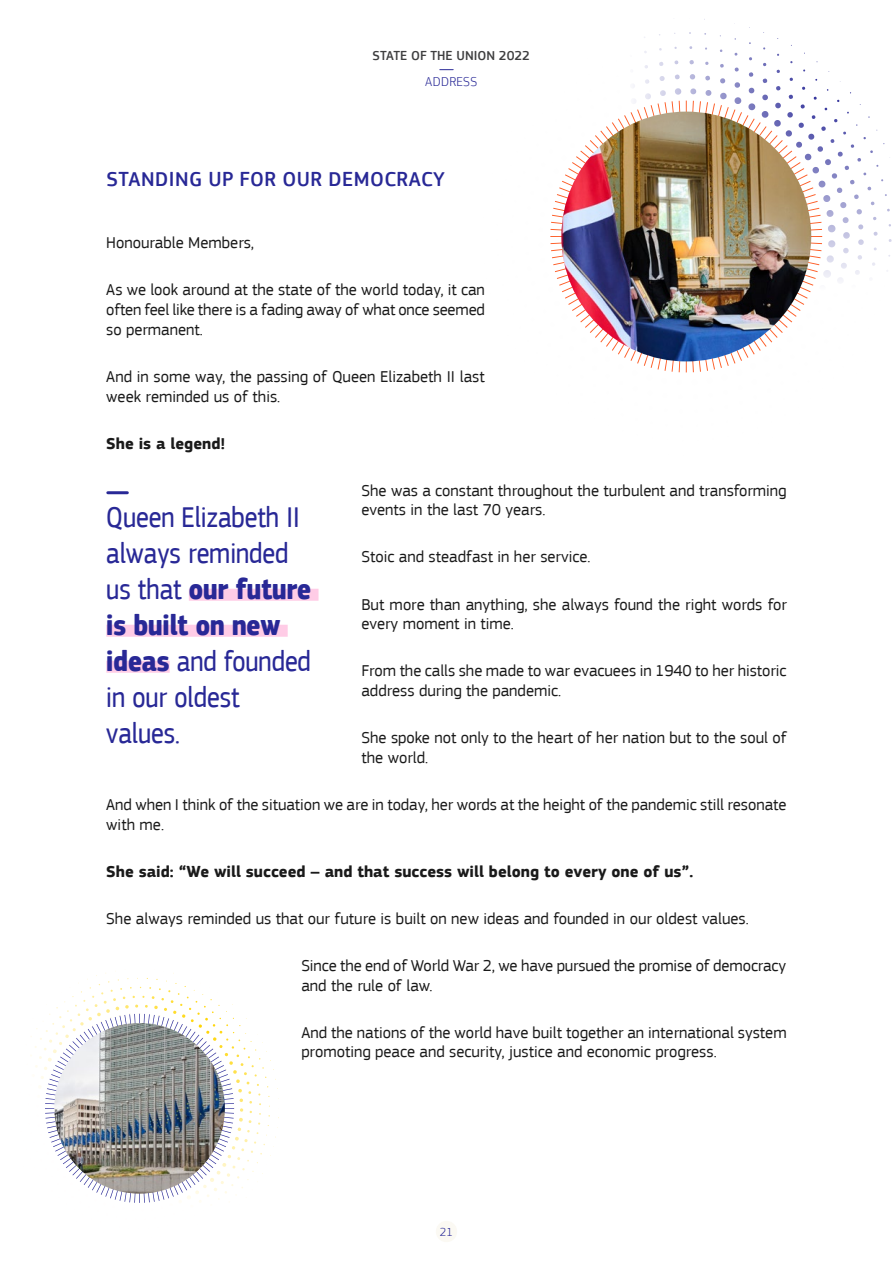
<style>
.page{position:relative;width:893px;height:1263px;background:#fff}
.page>*{position:absolute;margin:0;border:0;box-sizing:border-box;transform-origin:0 0}
.t1{font:30px/36px "EC Square Sans Cond Pro";color:#282896}
.Subtitle_1{font:500 21px "EC Square Sans Pro";letter-spacing:.02em;color:#282896}
.Body_text_speech{font:16.5px/19.8px "EC Square Sans Pro";color:#1a1a1a}
.Body_text_speech-2{font:700 16.5px "EC Square Sans Pro";color:#1a1a1a}
.t2{font:500 13.5px "EC Square Sans Pro";color:#3e3e3f}
.t3{font:300 13.5px "EC Square Sans Pro";letter-spacing:.02em;color:#282896}
.t4{font:300 12.15px "EC Square Sans Pro";color:#282896}
.s1{font-weight:700}
</style>
<div class="page">
<svg style="left:440px;top:69px;width:13px;height:1px"></svg>
<div style="left:189px;top:589px;width:130px;height:12px;background:#ffcce6"></div>
<div style="left:106px;top:625px;width:182px;height:12px;background:#ffcce6"></div>
<div style="left:106px;top:661px;width:64px;height:12px;background:#ffcce6"></div>
<hr style="left:108px;top:491px;width:19px;height:3px;background:#282896">
<div style="left:436px;top:1221px;width:21px;height:21px;background:#fbf9f3;border-radius:50%"></div>
<svg style="left:634px;top:19px;width:258px;height:262px"></svg>
<svg style="left:550px;top:101px;width:272px;height:271px"></svg>
<img style="left:561px;top:112px;width:250px;height:249px;border-radius:125px">
<svg style="left:30px;top:973px;width:249px;height:215px"></svg>
<svg style="left:45px;top:1014px;width:189px;height:189px"></svg>
<hr style="left:139px;top:1014px;width:1px;height:94px;background:#282896">
<hr style="left:139px;top:1108px;width:1px;height:95px;background:#282896">
<img style="left:54px;top:1023px;width:171px;height:170px;border-radius:85px">
<p class="t2" style="left:373px;top:48px;width:159px">STATE OF THE UNION 2022</p>
<p class="t3" style="left:425px;top:74px;width:53px">ADDRESS</p>
<p class="Subtitle_1" style="left:107px;top:167px;width:340px">STANDING UP FOR OUR DEMOCRACY</p>
<p class="Body_text_speech" style="left:106px;top:233px;width:149px">Honourable Members,</p>
<p class="Body_text_speech" style="left:106px;top:280px;width:380px;text-align:justify">As we look around at the state of the world today, it can often feel like there is a fading away of what once seemed so permanent.</p>
<p class="Body_text_speech" style="left:106px;top:367px;width:380px">And in some way, the passing of Queen Elizabeth II last week reminded us of this.</p>
<p class="Body_text_speech-2" style="left:106px;top:433px;width:121px">She is a legend!</p>
<p class="Body_text_speech" style="left:361px;top:480px;width:427px">She was a constant throughout the turbulent and transforming events in the last 70 years.</p>
<p class="Body_text_speech" style="left:361px;top:547px;width:231px">Stoic and steadfast in her service.</p>
<p class="Body_text_speech" style="left:361px;top:594px;width:427px">But more than anything, she always found the right words for every moment in time.</p>
<p class="Body_text_speech" style="left:361px;top:661px;width:427px">From the calls she made to war evacuees in 1940 to her historic address during the pandemic.</p>
<p class="Body_text_speech" style="left:361px;top:728px;width:427px">She spoke not only to the heart of her nation but to the soul of the world.</p>
<p class="Body_text_speech" style="left:106px;top:795px;width:682px">And when I think of the situation we are in today, her words at the height of the pandemic still resonate with me.</p>
<p class="Body_text_speech-2" style="left:106px;top:861px;width:588px">She said: “We will succeed – and that success will belong to every one of us”.</p>
<p class="Body_text_speech" style="left:106px;top:908px;width:644px">She always reminded us that our future is built on new ideas and founded in our oldest values.</p>
<p class="Body_text_speech" style="left:301px;top:955px;width:486px">Since the end of World War 2, we have pursued the promise of democracy and the rule of law.</p>
<p class="Body_text_speech" style="left:301px;top:1022px;width:487px">And the nations of the world have built together an international system promoting peace and security, justice and economic progress.</p>
<h1 class="t1" style="left:106px;top:500px;width:206px">Queen Elizabeth II always reminded us that <span class="s1">our future is built on new ideas</span> and founded in our oldest values.</h1>
<p class="t4" style="left:440px;top:1225px;width:15px">21</p>
</div>
